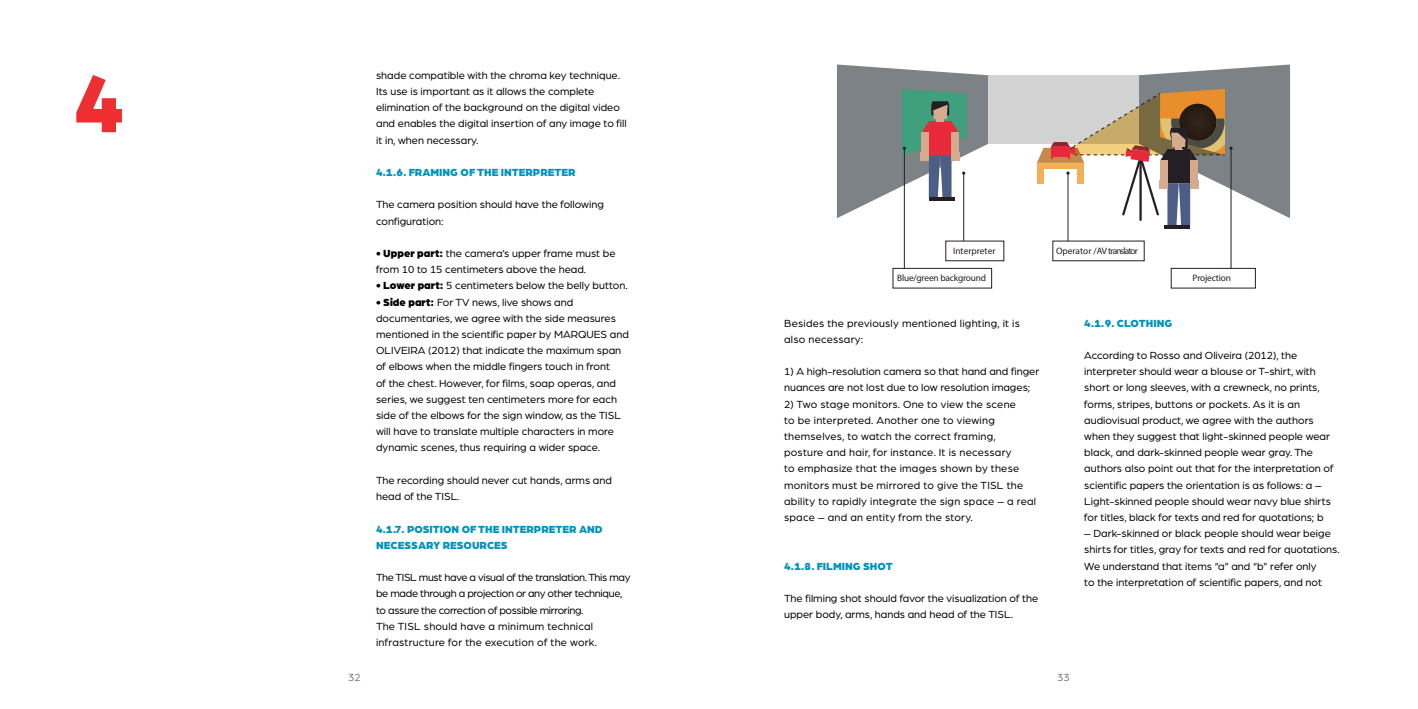
<style>
.page{position:relative;width:1418px;height:709px;background:#fff}
.page>*{position:absolute;margin:0;border:0;box-sizing:border-box;transform-origin:0 0}
.t1{font:900 85px "Arboria";color:#ef2e31}
.t2{font:11px/16.2px "Arboria";color:#000}
.t3{font:11px/16.2px "Arboria";letter-spacing:.02em;color:#000}
.t4{font:11px/16.2px "Arboria";letter-spacing:-.03em;color:#000}
.t5{font:900 11px "Arboria";color:#0092be}
.t6{font:11px "Arboria";color:#77787b}
.t7{font:9.3px "Univers LT Std";letter-spacing:-.02em;color:#251e25}
.t8{font:9.3px "Univers LT Std";letter-spacing:-.095em;color:#251e25}
.t9{font:9.3px "Univers LT Std";color:#251e25}
.s1{font-weight:900}
</style>
<div class="page">
<div style="left:988px;top:75px;width:150px;height:69px;background:#d1d2d1"></div>
<hr style="left:1163px;top:225px;width:13px;height:4px;background:#251e25">
<hr style="left:1177px;top:225px;width:13px;height:4px;background:#251e25">
<div style="left:892px;top:268px;width:99px;height:20px;border:1px solid #251e25"></div>
<div style="left:1170px;top:268px;width:85px;height:20px;border:1px solid #251e25"></div>
<hr style="left:904px;top:148px;width:1px;height:120px;background:#251e25">
<hr style="left:1230px;top:148px;width:1px;height:120px;background:#251e25">
<hr style="left:963px;top:173px;width:1px;height:68px;background:#251e25">
<svg style="left:837px;top:64px;width:151px;height:154px"></svg>
<hr style="left:1067px;top:173px;width:1px;height:68px;background:#251e25">
<svg style="left:1037px;top:64px;width:252px;height:161px"></svg>
<h1 class="t1" style="left:73px;top:42px;width:52px">4</h1>
<p class="t2" style="left:376px;top:66px;width:252px">shade compatible with the chroma key technique.<br>Its use is important as it allows the complete elimination of the background on the digital video and enables the digital insertion of any image to fill it in, when necessary.</p>
<p class="t5" style="left:376px;top:164px;width:109px">4.1.6. FRAMING OF THE</p>
<p class="t5" style="left:501px;top:164px;width:55px">INTERPRETE</p>
<p class="t5" style="left:568px;top:164px;width:9px">R</p>
<p class="t2" style="left:376px;top:196px;width:229px">The camera position should have the following configuration:</p>
<p class="t2" style="left:376px;top:245px;width:241px"><span class="s1">• UPPER PART:</span> the camera’s upper frame must be from 10 to 15 centimeters above the head.</p>
<p class="t2" style="left:376px;top:277px;width:253px"><span class="s1">• LOWER PART:</span> 5 centimeters below the belly button.</p>
<p class="t2" style="left:376px;top:293px;width:254px"><span class="s1">• SIDE PART:</span> For TV news, live shows and documentaries, we agree with the side measures mentioned in the scientific paper by MARQUES and OLIVEIRA (2012) that indicate the maximum span of elbows when the middle fingers touch in front<br>of the chest. However, for films, soap operas, and series, we suggest ten centimeters more for each side of the elbows for the sign window, as the TISL will have to translate multiple characters in more dynamic scenes, thus requiring a wider space.</p>
<p class="t2" style="left:376px;top:471px;width:237px">The recording should never cut hands, arms and head of the TISL.</p>
<p class="t5" style="left:376px;top:521px;width:110px">4.1.7. POSITION OF THE</p>
<p class="t5" style="left:502px;top:521px;width:55px">INTERPRETE</p>
<p class="t5" style="left:569px;top:521px;width:34px">R AND</p>
<p class="t5" style="left:376px;top:537px;width:16px">NECESSA</p>
<p class="t5" style="left:426px;top:537px;width:32px">RY RESO</p>
<p class="t5" style="left:472px;top:537px;width:23px">URCES</p>
<p class="t4" style="left:376px;top:569px;width:256px">The TISL must have a visual of the translation. This may be made through a projection or any other technique, to assure the correction of possible mirroring.<br>The TISL should have a minimum technical infrastructure for the execution of the work.</p>
<p class="t9" style="left:953px;top:245px;width:44px">Interpreter</p>
<p class="t8" style="left:1056px;top:245px;width:83px">Operator /AV translator</p>
<p class="t7" style="left:897px;top:272px;width:91px">Blue/green background</p>
<p class="t7" style="left:1192px;top:272px;width:40px">Projection</p>
<p class="t3" style="left:784px;top:314px;width:237px">Besides the previously mentioned lighting, it is also necessary:</p>
<p class="t2" style="left:784px;top:363px;width:257px">1) A high-resolution camera so that hand and finger nuances are not lost due to low resolution images;</p>
<p class="t3" style="left:784px;top:395px;width:253px">2) Two stage monitors. One to view the scene<br>to be interpreted. Another one to viewing themselves, to watch the correct framing, posture and hair, for instance. It is necessary<br>to emphasize that the images shown by these monitors must be mirrored to give the TISL the ability to rapidly integrate the sign space – a real space – and an entity from the story.</p>
<p class="t5" style="left:784px;top:558px;width:88px">4.1.8. FILMING SHOT</p>
<p class="t2" style="left:784px;top:590px;width:256px">The filming shot should favor the visualization of the upper body, arms, hands and head of the TISL.</p>
<p class="t5" style="left:1084px;top:315px;width:48px">4.1.9. CLOTH</p>
<p class="t5" style="left:1153px;top:315px;width:19px">ING</p>
<p class="t2" style="left:1084px;top:347px;width:251px">According to Rosso and Oliveira (2012), the interpreter should wear a blouse or T-shirt, with short or long sleeves, with a crewneck, no prints, forms, stripes, buttons or pockets. As it is an audiovisual product, we agree with the authors when they suggest that light-skinned people wear black, and dark-skinned people wear gray. The authors also point out that for the interpretation of scientific papers the orientation is as follows: a – Light-skinned people should wear navy blue shirts for titles, black for texts and red for quotations; b</p>
<p class="t2" style="left:1084px;top:525px;width:257px">– Dark-skinned or black people should wear beige shirts for titles, gray for texts and red for quotations.<br>We understand that items “a” and “b” refer only<br>to the interpretation of scientific papers, and not</p>
<p class="t6" style="left:348px;top:670px;width:14px">32</p>
<p class="t6" style="left:1057px;top:670px;width:14px">33</p>
</div>
